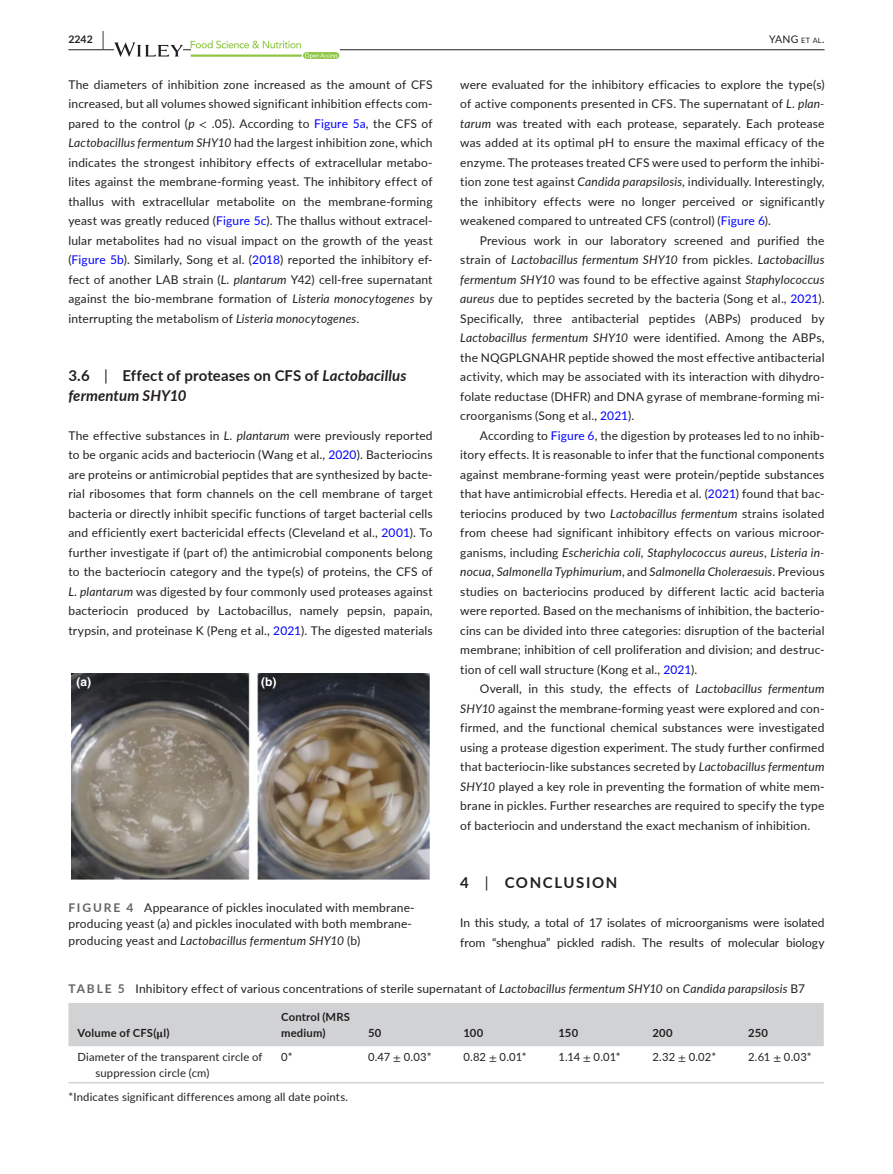
<style>
.page{position:relative;width:893px;height:1174px;background:#fff}
.page>*{position:absolute;margin:0;border:0;box-sizing:border-box;transform-origin:0 0}
.t1{font:700 15px/19.5px "Lato";letter-spacing:.01em;color:#231f20}
.t2{font:700 15px "Lato";letter-spacing:.11em;color:#231f20}
.t3{font:12px/19.5px "Lato";letter-spacing:.015em;color:#231f20;text-align:justify}
.t4{font:12px/19.5px "Lato";letter-spacing:-.005em;color:#231f20}
.t5{font:700 12px "Helvetica";color:#fff}
.t6{font:11.25px/15.8px "Lato";letter-spacing:.015em;color:#231f20}
.t7{font:700 11.25px/15.8px "Lato";letter-spacing:.02em;color:#231f20}
.t8{font:10.5px "Lato";color:#231f20}
.t9{font:700 10.5px "Lato";color:#231f20}
.s1{font-size:19.5px}
.s2{font-size:7.35px}
.s3{font-style:italic}
.s4{font-family:"STIX"}
.s5{color:#00f}
.s6{font-weight:400}
.s7{font-weight:700;color:#636366}
</style>
<div class="page">
<hr style="left:68px;top:49px;width:756px;height:1px;background:#231f20">
<svg style="left:114px;top:42px;width:69px;height:15px"></svg>
<svg style="left:191px;top:40px;width:148px;height:19px"></svg>
<div style="left:68px;top:673px;width:365px;height:206px;background:linear-gradient(to bottom,#fff,#fff)"></div>
<img style="left:72px;top:673px;width:357px;height:206px">
<div style="left:68px;top:1003px;width:756px;height:43px;background:#d1d2d4"></div>
<hr style="left:68px;top:1082px;width:204px;height:1px;background:#d1d2d4">
<hr style="left:272px;top:1082px;width:87px;height:1px;background:#d1d2d4">
<hr style="left:359px;top:1082px;width:95px;height:1px;background:#d1d2d4">
<hr style="left:454px;top:1082px;width:95px;height:1px;background:#d1d2d4">
<hr style="left:549px;top:1082px;width:94px;height:1px;background:#d1d2d4">
<hr style="left:643px;top:1082px;width:96px;height:1px;background:#d1d2d4">
<hr style="left:739px;top:1082px;width:85px;height:1px;background:#d1d2d4">
<p class="t9" style="left:68px;top:31px;width:37px">2242 <span class="s1">|</span></p>
<p class="t8" style="left:769px;top:31px;width:57px">YANG <span class="s2">et al</span>.</p>
<p class="t3" style="left:68px;top:74px;width:366px">The diameters of inhibition zone increased as the amount of CFS increased, but all volumes showed significant inhibition effects com&shy;pared to the control (<span class="s3">p</span> <span class="s4">&lt;</span> .05). According to <span class="s5">Figure 5a</span>, the CFS of <span class="s3">Lactobacillus fermentum SHY10</span> had the largest inhibition zone, which indicates the strongest inhibitory effects of extracellular metabo&shy;lites against the membrane-forming yeast. The inhibitory effect of thallus with extracellular metabolite on the membrane-forming yeast was greatly reduced (<span class="s5">Figure 5c</span>). The thallus without extracel&shy;lular metabolites had no visual impact on the growth of the yeast (<span class="s5">Figure 5b</span>). Similarly, Song et al. (<span class="s5">2018</span>) reported the inhibitory ef&shy;fect of another LAB strain (<span class="s3">L. plantarum</span> Y42) cell-free supernatant against the bio-membrane formation of <span class="s3">Listeria monocytogenes</span> by interrupting the metabolism of <span class="s3">Listeria monocytogenes</span>.</p>
<p class="t3" style="left:460px;top:74px;width:366px">were evaluated for the inhibitory efficacies to explore the type(s) of active components presented in CFS. The supernatant of <span class="s3">L. plan&shy;tarum</span> was treated with each protease, separately. Each protease was added at its optimal pH to ensure the maximal efficacy of the enzyme. The proteases treated CFS were used to perform the inhibi&shy;tion zone test against <span class="s3">Candida parapsilosis,</span> individually. Interestingly, the inhibitory effects were no longer perceived or significantly weakened compared to untreated CFS (control) (<span class="s5">Figure 6</span>).</p>
<p class="t3" style="left:460px;top:230px;width:366px;text-indent:20px">Previous work in our laboratory screened and purified the strain of <span class="s3">Lactobacillus fermentum SHY10</span> from pickles. <span class="s3">Lactobacillus fermentum SHY10</span> was found to be effective against <span class="s3">Staphylococcus aureus</span> due to peptides secreted by the bacteria (Song et al., <span class="s5">2021</span>).<br>Specifically, three antibacterial peptides (ABPs) produced by <span class="s3">Lactobacillus fermentum SHY10</span> were identified. Among the ABPs, the NQGPLGNAHR peptide showed the most effective antibacterial activity, which may be associated with its interaction with dihydro&shy;folate reductase (DHFR) and DNA gyrase of membrane-forming mi&shy;croorganisms (Song et al., <span class="s5">2021</span>).</p>
<p class="t3" style="left:460px;top:425px;width:366px;text-indent:20px">According to <span class="s5">Figure 6</span>, the digestion by proteases led to no inhib&shy;itory effects. It is reasonable to infer that the functional components against membrane-forming yeast were protein/peptide substances that have antimicrobial effects. Heredia et al. (<span class="s5">2021</span>) found that bac&shy;teriocins produced by two <span class="s3">Lactobacillus fermentum</span> strains isolated from cheese had significant inhibitory effects on various microor&shy;ganisms, including <span class="s3">Escherichia coli</span>, <span class="s3">Staphylococcus aureus</span>, <span class="s3">Listeria in&shy;nocua</span>, <span class="s3">Salmonella Typhimurium</span>, and <span class="s3">Salmonella Choleraesuis</span>. Previous studies on bacteriocins produced by different lactic acid bacteria were reported. Based on the mechanisms of inhibition, the bacterio&shy;cins can be divided into three categories: disruption of the bacterial membrane; inhibition of cell proliferation and division; and destruc&shy;tion of cell wall structure (Kong et al., <span class="s5">2021</span>).</p>
<p class="t3" style="left:460px;top:678px;width:366px;text-indent:20px">Overall, in this study, the effects of <span class="s3">Lactobacillus fermentum SHY10</span> against the membrane-forming yeast were explored and con&shy;firmed, and the functional chemical substances were investigated using a protease digestion experiment. The study further confirmed that bacteriocin-like substances secreted by <span class="s3">Lactobacillus fermentum SHY10</span> played a key role in preventing the formation of white mem&shy;brane in pickles. Further researches are required to specify the type of bacteriocin and understand the exact mechanism of inhibition.</p>
<p class="t1" style="left:68px;top:365px;width:340px">3.6 <span class="s6">|</span> Effect of proteases on CFS of <span class="s3">Lactobacillus fermentum SHY10</span></p>
<p class="t3" style="left:68px;top:425px;width:366px">The effective substances in <span class="s3">L. plantarum</span> were previously reported to be organic acids and bacteriocin (Wang et al., <span class="s5">2020</span>). Bacteriocins are proteins or antimicrobial peptides that are synthesized by bacte&shy;rial ribosomes that form channels on the cell membrane of target bacteria or directly inhibit specific functions of target bacterial cells and efficiently exert bactericidal effects (Cleveland et al., <span class="s5">2001</span>). To further investigate if (part of) the antimicrobial components belong to the bacteriocin category and the type(s) of proteins, the CFS of <span class="s3">L. plantarum</span> was digested by four commonly used proteases against bacteriocin produced by Lactobacillus, namely pepsin, papain, trypsin, and proteinase K (Peng et al., <span class="s5">2021</span>). The digested materials</p>
<p class="t5" style="left:76px;top:675px;width:16px">(a)</p>
<p class="t5" style="left:261px;top:675px;width:17px">(b)</p>
<p class="t3" style="left:68px;top:898px;width:348px;line-height:16.5px;text-align:left"><span class="s7">FIGURE 4</span> Appearance of pickles inoculated with membrane&shy;producing yeast (a) and pickles inoculated with both membrane&shy;producing yeast and <span class="s3">Lactobacillus fermentum SHY10</span> (b)</p>
<p class="t2" style="left:460px;top:872px;width:159px">4 <span class="s6">|</span> CONCLUSION</p>
<p class="t4" style="left:460px;top:912px;width:366px">In this study, a total of 17 isolates of microorganisms were isolated from “shenghua” pickled radish. The results of molecular biology</p>
<p class="t3" style="left:68px;top:978px;width:738px"><span class="s7">TABLE 5</span> Inhibitory effect of various concentrations of sterile supernatant of <span class="s3">Lactobacillus fermentum SHY10</span> on <span class="s3">Candida parapsilosis</span> B7</p>
<p class="t7" style="left:77px;top:1024px;width:94px">Volume of CFS(<span class="s4">μ</span>l)</p>
<p class="t7" style="left:281px;top:1008px;width:70px">Control (MRS medium)</p>
<p class="t7" style="left:368px;top:1024px;width:15px">50</p>
<p class="t7" style="left:463px;top:1024px;width:21px">100</p>
<p class="t7" style="left:558px;top:1024px;width:21px">150</p>
<p class="t7" style="left:652px;top:1024px;width:22px">200</p>
<p class="t7" style="left:748px;top:1024px;width:21px">250</p>
<p class="t6" style="left:95px;top:1048px;width:169px;text-indent:-18px">Diameter of the transparent circle of suppression circle (cm)</p>
<p class="t6" style="left:281px;top:1048px;width:13px">0*</p>
<p class="t6" style="left:368px;top:1048px;width:65px">0.47 <span class="s4">±</span> 0.03*</p>
<p class="t6" style="left:463px;top:1048px;width:65px">0.82 <span class="s4">±</span> 0.01*</p>
<p class="t6" style="left:558px;top:1048px;width:64px">1.14 <span class="s4">±</span> 0.01*</p>
<p class="t6" style="left:652px;top:1048px;width:66px">2.32 <span class="s4">±</span> 0.02*</p>
<p class="t6" style="left:748px;top:1048px;width:65px">2.61 <span class="s4">±</span> 0.03*</p>
<p class="t6" style="left:68px;top:1089px;width:281px">*Indicates significant differences among all date points.</p>
</div>
